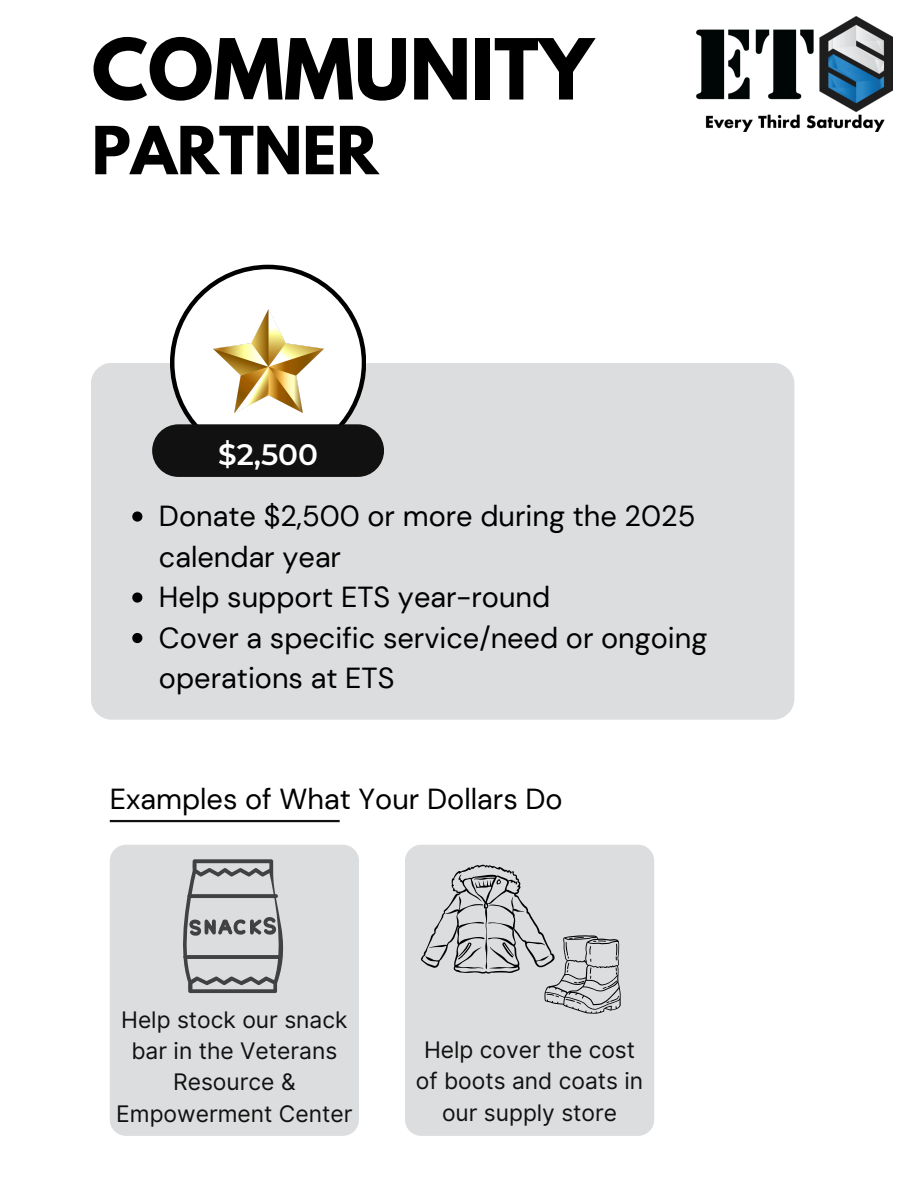
<style>
.page{position:relative;width:918px;height:1188px;background:#fff}
.page>*{position:absolute;margin:0;border:0;box-sizing:border-box;transform-origin:0 0}
.t1{font:700 74.55px "League Spartan";color:#000}
.t2{font:700 58.65px "League Spartan";color:#000}
.t3{font:600 29.55px "Montserrat";color:#fff}
.t4{font:28.95px/40.5px "DM Sans";color:#000}
.t5{font:22.8px/31px "Inter";color:#121111;text-align:center}
</style>
<div class="page">
<div style="left:91px;top:363px;width:703px;height:357px;background:#dbddde;border-radius:21px"></div>
<svg style="left:170px;top:265px;width:196px;height:159px"></svg>
<div style="left:152px;top:424px;width:232px;height:53px;background:#121111;border-radius:26px"></div>
<hr style="left:110px;top:820px;width:230px;height:2px;background:#121111">
<div style="left:110px;top:845px;width:249px;height:291px;background:#dbddde;border-radius:16px"></div>
<div style="left:405px;top:845px;width:249px;height:291px;background:#dbddde;border-radius:16px"></div>
<svg style="left:183px;top:859px;width:101px;height:134px"></svg>
<img style="left:213px;top:309px;width:110px;height:104px">
<svg style="left:421px;top:865px;width:200px;height:149px"></svg>
<svg style="left:132px;top:511px;width:10px;height:11px"></svg>
<svg style="left:132px;top:592px;width:10px;height:11px"></svg>
<svg style="left:132px;top:633px;width:10px;height:10px"></svg>
<img style="left:696px;top:16px;width:196px;height:115px">
<p class="t1" style="left:92px;top:32px;width:503px">COMMUNITY</p>
<p class="t2" style="left:92px;top:121px;width:288px">PARTNER</p>
<h3 class="t3" style="left:218px;top:436px;width:101px">$2,500</h3>
<h1 class="t4" style="left:159px;top:496px;width:538px">Donate $2,500 or more during the 2025 calendar year</h1>
<h2 class="t4" style="left:159px;top:577px;width:393px">Help support ETS year-round</h2>
<p class="t4" style="left:159px;top:617px;width:550px">Cover a specific service/need or ongoing operations at ETS</p>
<p class="t4" style="left:110px;top:779px;width:454px">Examples of What Your Dollars Do</p>
<p class="t5" style="left:116px;top:1005px;width:238px">Help stock our snack bar in the Veterans<br>Resource &amp;<br>Empowerment Center</p>
<h4 class="t5" style="left:416px;top:1034px;width:229px;line-height:31.5px">Help cover the cost of boots and coats in our supply store</h4>
</div>
